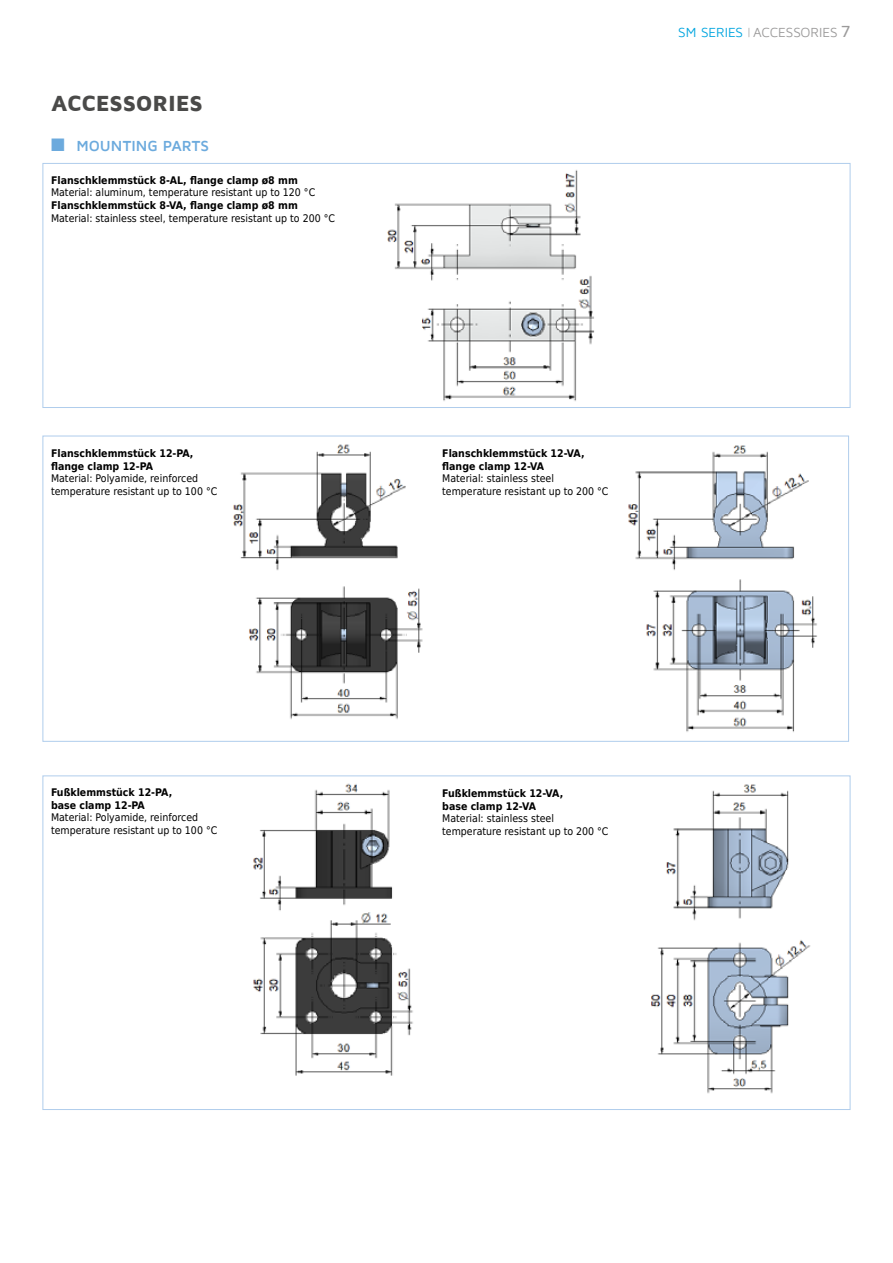
<style>
.page{position:relative;width:893px;height:1263px;background:#fff}
.page>*{position:absolute;margin:0;border:0;box-sizing:border-box;transform-origin:0 0}
.Innenteil_ÜBerschrift_grau{font:900 22.5px "Maven Pro";letter-spacing:-.005em;color:#4a4a49}
.t1{font:700 15px "Maven Pro";letter-spacing:-.005em;color:#6caadd}
.t2{font:13.5px "Maven Pro";letter-spacing:-.005em;color:#9b9a9a}
.Copytext_grauer_Kasten{font:10.5px "DejaVu Sans Condensed";color:#000}
.Copytext_grauer_Kasten-2{font:700 10.5px/12.6px "DejaVu Sans Condensed";color:#000}
.s1{font-family:"Impact";font-weight:400;font-size:27px}
.s2{color:#00a5df}
.s3{font-family:"Arial";font-size:9.75px;color:#abaaaa}
.s4{font-weight:500;font-size:16.5px}
</style>
<div class="page">
<div style="left:43px;top:163px;width:807px;height:245px;border:1px solid #b0cdec"></div>
<img style="left:387px;top:170px;width:208px;height:231px">
<img style="left:233px;top:444px;width:190px;height:276px">
<img style="left:628px;top:445px;width:189px;height:287px">
<img style="left:253px;top:783px;width:160px;height:293px">
<img style="left:651px;top:784px;width:160px;height:310px">
<p class="Innenteil_ÜBerschrift_grau" style="left:51px;top:91px;width:153px">ACCESSORIES</p>
<p class="t1" style="left:50px;top:138px;width:161px"><span class="s1">■</span> MOUNTING PARTS</p>
<p class="Copytext_grauer_Kasten-2" style="left:51px;top:173px;width:248px">Flanschklemmstück 8-AL, flange clamp ø8 mm</p>
<p class="Copytext_grauer_Kasten" style="left:51px;top:183px;width:266px">Material: aluminum, temperature resistant up to 120 °C</p>
<p class="Copytext_grauer_Kasten-2" style="left:51px;top:199px;width:248px">Flanschklemmstück 8-VA, flange clamp ø8 mm</p>
<p class="Copytext_grauer_Kasten" style="left:51px;top:209px;width:286px">Material: stainless steel, temperature resistant up to 200 °C</p>
<p class="Copytext_grauer_Kasten-2" style="left:51px;top:447px;width:144px">Flanschklemmstück 12-PA, flange clamp 12-PA</p>
<p class="Copytext_grauer_Kasten" style="left:51px;top:469px;width:149px">Material: Polyamide, reinforced</p>
<p class="Copytext_grauer_Kasten" style="left:51px;top:482px;width:168px">temperature resistant up to 100 °C</p>
<p class="t2" style="left:678px;top:26px;width:174px"><span class="s2">SM SERIES</span> <span class="s3">|</span> ACCESSORIES <span class="s4">7</span></p>
<p class="Copytext_grauer_Kasten-2" style="left:442px;top:447px;width:144px">Flanschklemmstück 12-VA, flange clamp 12-VA</p>
<p class="Copytext_grauer_Kasten" style="left:442px;top:469px;width:113px">Material: stainless steel</p>
<p class="Copytext_grauer_Kasten" style="left:442px;top:482px;width:168px">temperature resistant up to 200 °C</p>
<p class="Copytext_grauer_Kasten-2" style="left:51px;top:786px;width:123px">Fußklemmstück 12-PA,</p>
<p class="Copytext_grauer_Kasten-2" style="left:51px;top:798px;width:95px">base clamp 12-PA</p>
<p class="Copytext_grauer_Kasten" style="left:51px;top:808px;width:149px">Material: Polyamide, reinforced</p>
<p class="Copytext_grauer_Kasten" style="left:51px;top:821px;width:168px">temperature resistant up to 100 °C</p>
<p class="Copytext_grauer_Kasten-2" style="left:442px;top:787px;width:123px">Fußklemmstück 12-VA, base clamp 12-VA</p>
<p class="Copytext_grauer_Kasten" style="left:442px;top:809px;width:113px">Material: stainless steel</p>
<p class="Copytext_grauer_Kasten" style="left:442px;top:822px;width:168px">temperature resistant up to 200 °C</p>
</div>
